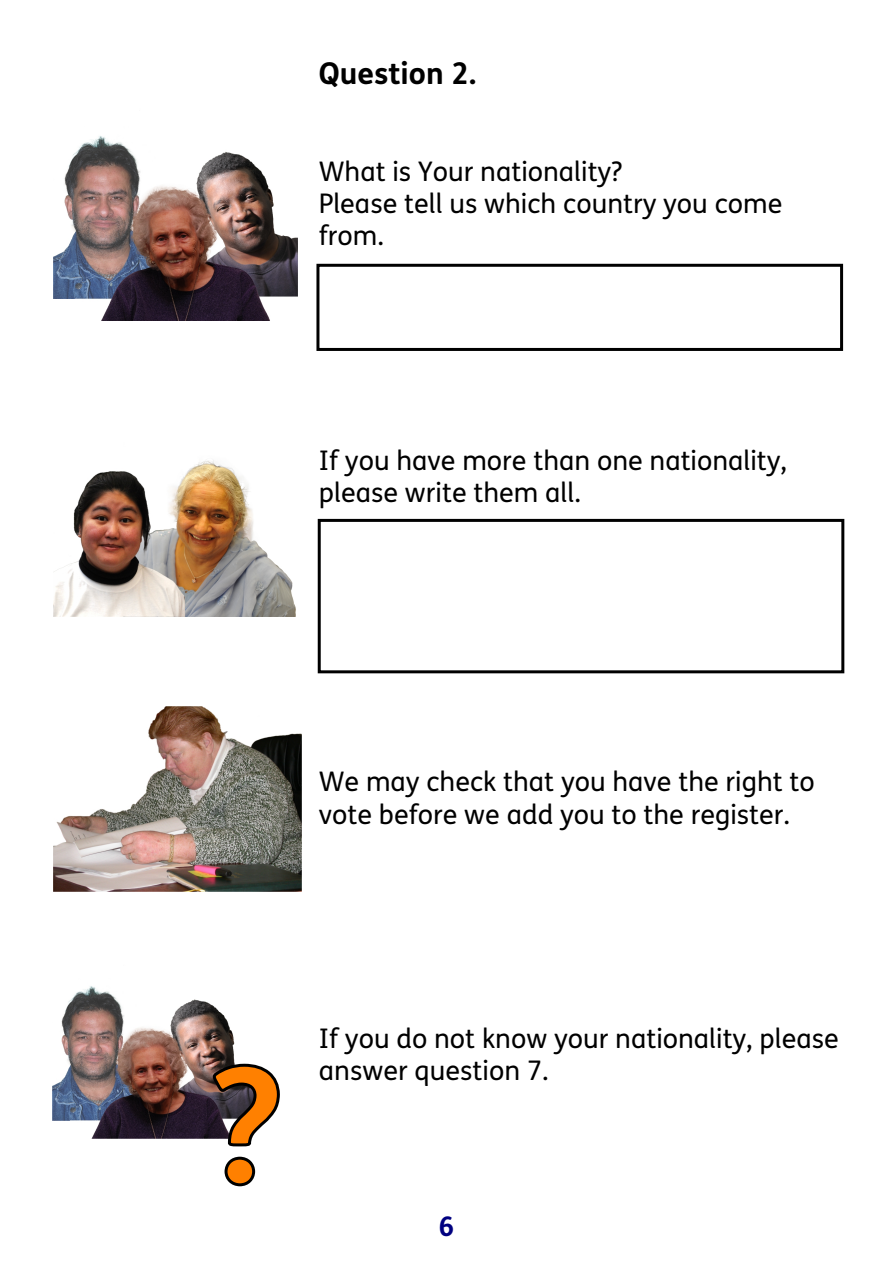
<style>
.page{position:relative;width:893px;height:1263px;background:#fff}
.page>*{position:absolute;margin:0;border:0;box-sizing:border-box;transform-origin:0 0}
.t1{font:700 30px "FS Me";color:#000}
.t2{font:27px/32.1px "FS Me";color:#000}
.t3{font:700 27px "FS Me";color:#000080}
</style>
<div class="page">
<img style="left:185px;top:460px;width:111px;height:156px">
<img style="left:202px;top:151px;width:56px;height:17px">
<div style="left:316px;top:264px;width:527px;height:87px;background:#fff;border:3px solid #000"></div>
<div style="left:318px;top:519px;width:526px;height:154px;background:#fff;border:3px solid #000"></div>
<img style="left:53px;top:136px;width:85px;height:163px">
<img style="left:75px;top:168px;width:223px;height:153px">
<img style="left:53px;top:471px;width:132px;height:145px">
<img style="left:54px;top:706px;width:247px;height:186px">
<img style="left:175px;top:999px;width:45px;height:13px">
<img style="left:52px;top:986px;width:70px;height:134px">
<img style="left:70px;top:1012px;width:165px;height:127px">
<svg style="left:211px;top:1062px;width:69px;height:125px"></svg>
<p class="t1" style="left:319px;top:62px;width:159px">Question 2.</p>
<p class="t2" style="left:319px;top:158px;width:465px">What is Your nationality?<br>Please tell us which country you come from.</p>
<p class="t2" style="left:319px;top:447px;width:470px">If you have more than one nationality, please write them all.</p>
<p class="t2" style="left:319px;top:768px;width:497px">We may check that you have the right to vote before we add you to the register.</p>
<p class="t2" style="left:319px;top:1025px;width:521px">If you do not know your nationality, please answer question 7.</p>
<p class="t3" style="left:438px;top:1216px;width:17px">6</p>
</div>
